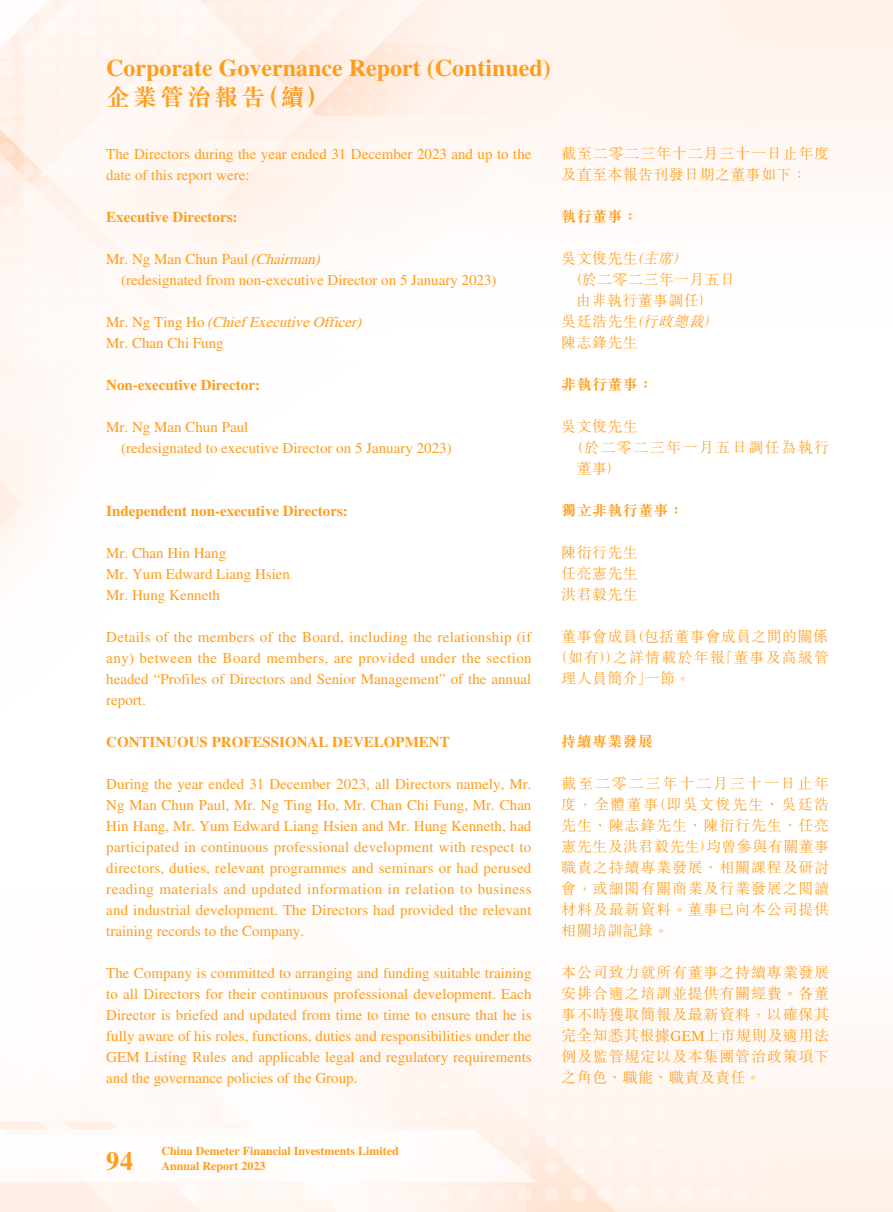
<style>
.page{position:relative;width:893px;height:1212px;background:#fff}
.page>*{position:absolute;margin:0;border:0;box-sizing:border-box;transform-origin:0 0}
.t1{font:700 26.25px "Times LT Std";color:#ff9d1b}
.t2{font:700 24px "Times LT Std";color:#ff9d1b}
.t3{font:700 24px "M Sung HK";letter-spacing:.125em;color:#ff9d1b}
.t4{font:15px/21px "Times LT Std";color:#ff9d1b}
.t5{font:300 15px/21px "M Sung HK";letter-spacing:.04em;color:#ff9d1b;text-align:justify}
.t6{font:700 15px "Times LT Std";color:#ff9d1b}
.t7{font:700 15px "M Sung HK";letter-spacing:.025em;color:#ff9d1b}
.t8{font:300 15px "M Sung HK";letter-spacing:.08em;color:#ff9d1b}
.t9{font:300 15px "M Sung HK";letter-spacing:.095em;color:#ff9d1b}
.t10{font:italic 300 15px "M Sung HK";color:#ff9d1b}
.t11{font:700 12px/15px "Times LT Std";color:#ff9d1b}
.s1{font-style:italic}
.s2{font-style:normal}
.s3{font-family:"Times LT Std";font-weight:400}
</style>
<div class="page">
<h2 class="t2" style="left:106px;top:53px;width:446px">Corporate Governance Report (Continued)</h2>
<h2 class="t3" style="left:106px;top:85px;width:224px">企業管治報告（續）</h2>
<p class="t4" style="left:106px;top:143px;width:427px">The Directors during the year ended 31 December 2023 and up to the date of this report were:</p>
<p class="t6" style="left:106px;top:208px;width:133px">Executive Directors:</p>
<p class="t4" style="left:121px;top:248px;width:377px;text-indent:-15px">Mr. Ng Man Chun Paul <span class="s1">(Chairman)<br></span>(redesignated from non-executive Director on 5 January 2023)</p>
<p class="t4" style="left:106px;top:311px;width:260px">M r . N g T i n g H o <span class="s1">(Chief ExecutiveOfficer)<br></span>Mr. Chan Chi Fung</p>
<p class="t6" style="left:106px;top:376px;width:155px">Non-executive Director:</p>
<p class="t4" style="left:121px;top:416px;width:332px;text-indent:-15px">Mr. Ng Man Chun Paul<br>(redesignated to executive Director on 5 January 2023)</p>
<p class="t6" style="left:106px;top:502px;width:243px">Independent non-executive Directors:</p>
<p class="t4" style="left:106px;top:542px;width:185px">Mr. Chan Hin Hang<br>Mr. Yum Edward Liang Hsien<br>Mr. Hung Kenneth</p>
<p class="t4" style="left:106px;top:626px;width:427px;text-align:justify">Details of the members of the Board, including the relationship (if any) between the Board members, are provided under the section headed “Profiles of Directors and Senior Management” of the annual report.</p>
<p class="t6" style="left:106px;top:733px;width:345px">CONTINUOUS PROFESSIONAL DEVELOPMENT</p>
<p class="t4" style="left:106px;top:773px;width:427px;text-align:justify">During the year ended 31 December 2023, all Directors namely, Mr.<br>Ng Man Chun Paul, Mr. Ng Ting Ho, Mr. Chan Chi Fung, Mr. Chan Hin Hang, Mr. Yum Edward Liang Hsien and Mr. Hung Kenneth, had participated in continuous professional development with respect to directors, duties, relevant programmes and seminars or had perused reading materials and updated information in relation to business and industrial development. The Directors had provided the relevant training records to the Company.</p>
<p class="t4" style="left:106px;top:962px;width:427px;text-align:justify">The Company is committed to arranging and funding suitable training to all Directors for their continuous professional development. Each Director is briefed and updated from time to time to ensure that he is fully aware of his roles, functions, duties and responsibilities under the GEM Listing Rules and applicable legal and regulatory requirements and the governance policies of the Group.</p>
<p class="t5" style="left:561px;top:142px;width:269px">截至二零二三年十二月三十一日止年度及直至本報告刊發日期之董事如下：</p>
<p class="t7" style="left:561px;top:209px;width:78px">執行董事：</p>
<p class="t5" style="left:561px;top:247px;width:131px">吳文俊先生<span class="s1">（主席）</span></p>
<p class="t5" style="left:568px;top:268px;width:169px">（於二零二三年一月五日</p>
<p class="t5" style="left:576px;top:289px;width:138px">由非執行董事調任）</p>
<p class="t10" style="left:561px;top:311px;width:162px"><span class="s2">吳廷浩先生</span>（行政總裁）</p>
<p class="t5" style="left:561px;top:331px;width:78px">陳志鋒先生</p>
<p class="t7" style="left:561px;top:377px;width:93px">非執行董事：</p>
<p class="t5" style="left:561px;top:415px;width:78px">吳文俊先生</p>
<p class="t9" style="left:569px;top:437px;width:262px">（於二零二三年一月五日調任為執行</p>
<p class="t5" style="left:577px;top:457px;width:46px">董事）</p>
<p class="t7" style="left:561px;top:503px;width:124px">獨立非執行董事：</p>
<p class="t5" style="left:561px;top:541px;width:78px">陳衍行先生任亮憲先生洪君毅先生</p>
<p class="t5" style="left:561px;top:625px;width:268px">董事會成員（包括董事會成員之間的關係</p>
<p class="t8" style="left:553px;top:647px;width:278px">（如有））之詳情載於年報「董事及高級管</p>
<p class="t5" style="left:561px;top:667px;width:131px">理人員簡介」一節。</p>
<p class="t7" style="left:561px;top:734px;width:93px">持續專業發展</p>
<p class="t5" style="left:561px;top:772px;width:269px">截至二零二三年十二月三十一日止年度，全體董事（即吳文俊先生、吳廷浩先生、陳志鋒先生、陳衍行先生、任亮憲先生及洪君毅先生）均曾參與有關董事職責之持續專業發展、相關課程及研討會，或細閱有關商業及行業發展之閱讀材料及最新資料。董事已向本公司提供相關培訓記錄。</p>
<p class="t5" style="left:561px;top:961px;width:269px">本公司致力就所有董事之持續專業發展安排合適之培訓並提供有關經費。各董事不時獲取簡報及最新資料，以確保其完全知悉其根據<span class="s3">GEM</span>上市規則及適用法例及監管規定以及本集團管治政策項下之角色、職能、職責及責任。</p>
<h1 class="t1" style="left:106px;top:1145px;width:28px">94</h1>
<p class="t11" style="left:162px;top:1143px;width:239px">China Demeter Financial Investments Limited<br>Annual Report 2023</p>
</div>
